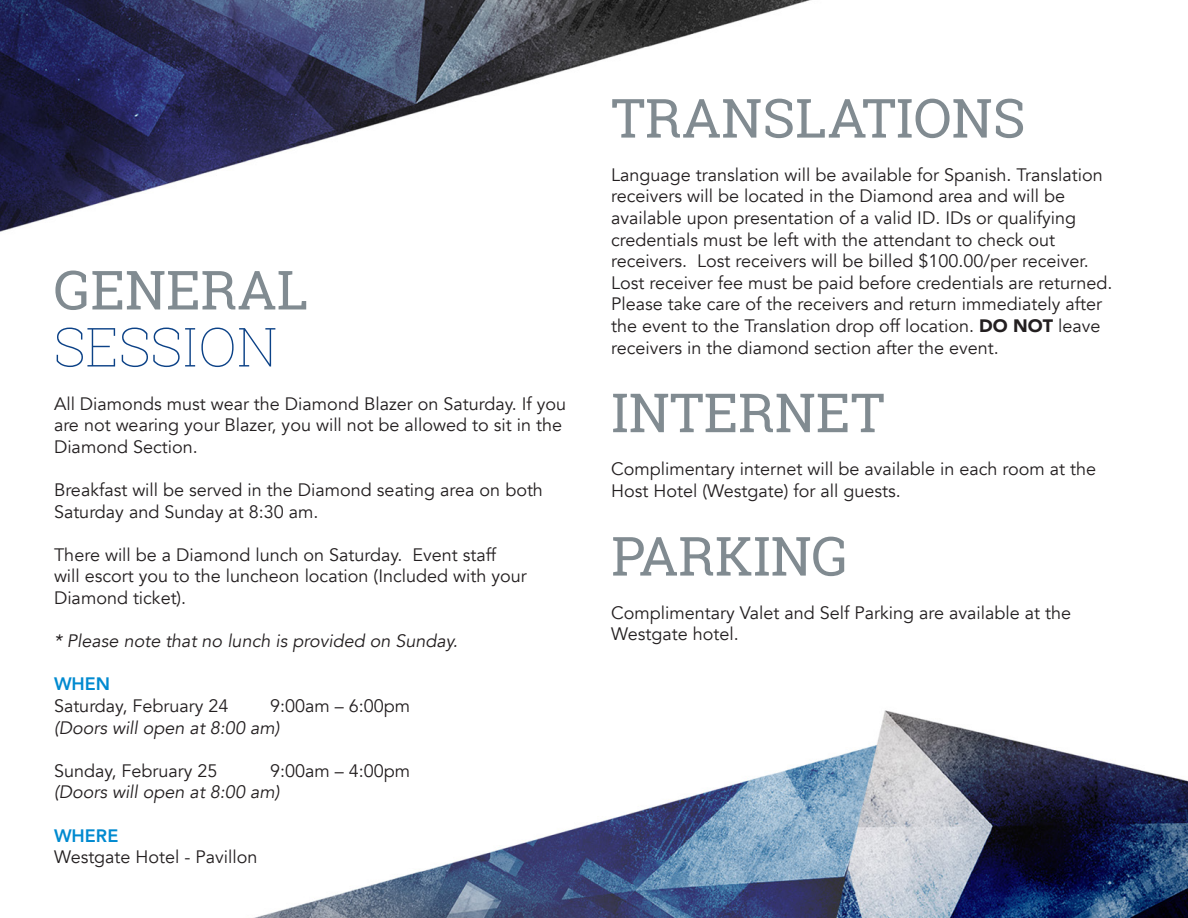
<style>
.page{position:relative;width:1188px;height:918px;background:#fff}
.page>*{position:absolute;margin:0;border:0;box-sizing:border-box;transform-origin:0 0}
.t1{font:54px "Roboto Slab";color:#818b91}
.t2{font:100 54px "Roboto Slab";color:#0c4287}
.t3{font:18px/21.6px "Avenir";color:#231f20}
.t4{font:italic 18px "Avenir";color:#231f20}
.t5{font:800 18px "Avenir";color:#008ad0}
.s1{font-weight:900}
</style>
<div class="page">
<img style="left:0;top:0;width:1188px;height:918px">
<h1 class="t1" style="left:54px;top:253px;width:256px">GENERAL</h1>
<h1 class="t2" style="left:54px;top:310px;width:225px">SESSION</h1>
<p class="t3" style="left:54px;top:393px;width:514px">All Diamonds must wear the Diamond Blazer on Saturday. If you are not wearing your Blazer, you will not be allowed to sit in the<br>Diamond Section.</p>
<p class="t3" style="left:54px;top:479px;width:491px">Breakfast will be served in the Diamond seating area on both<br>Saturday and Sunday at 8:30 am.</p>
<p class="t3" style="left:54px;top:544px;width:474px">There will be a Diamond lunch on Saturday. Event staff<br>will escort you to the luncheon location (Included with your<br>Diamond ticket).</p>
<p class="t4" style="left:54px;top:630px;width:405px">* Please note that no lunch is provided on Sunday.</p>
<p class="t5" style="left:54px;top:670px;width:58px">WHEN</p>
<p class="t3" style="left:54px;top:695px;width:176px">Saturday, February 24</p>
<p class="t3" style="left:270px;top:695px;width:142px">9:00am – 6:00pm</p>
<p class="t4" style="left:54px;top:717px;width:227px">(Doors will open at 8:00 am)</p>
<p class="t3" style="left:54px;top:760px;width:165px">Sunday, February 25</p>
<p class="t3" style="left:270px;top:760px;width:142px">9:00am – 4:00pm</p>
<p class="t4" style="left:54px;top:782px;width:227px">(Doors will open at 8:00 am)</p>
<p class="t5" style="left:54px;top:821px;width:66px">WHERE</p>
<p class="t3" style="left:54px;top:847px;width:205px">Westgate Hotel - Pavillon</p>
<h1 class="t1" style="left:611px;top:81px;width:416px">TRANSLATIONS</h1>
<p class="t3" style="left:611px;top:164px;width:503px">Language translation will be available for Spanish. Translation receivers will be located in the Diamond area and will be available upon presentation of a valid ID. IDs or qualifying credentials must be left with the attendant to check out receivers. Lost receivers will be billed $100.00/per receiver.<br>Lost receiver fee must be paid before credentials are returned.<br>Please take care of the receivers and return immediately after the event to the Translation drop off location. <span class="s1">DO NOT</span> leave receivers in the diamond section after the event.</p>
<h1 class="t1" style="left:611px;top:376px;width:275px">INTERNET</h1>
<p class="t3" style="left:611px;top:459px;width:486px">Complimentary internet will be available in each room at the<br>Host Hotel (Westgate) for all guests.</p>
<h1 class="t1" style="left:611px;top:519px;width:239px">PARKING</h1>
<p class="t3" style="left:611px;top:602px;width:461px">Complimentary Valet and Self Parking are available at the<br>Westgate hotel.</p>
</div>
